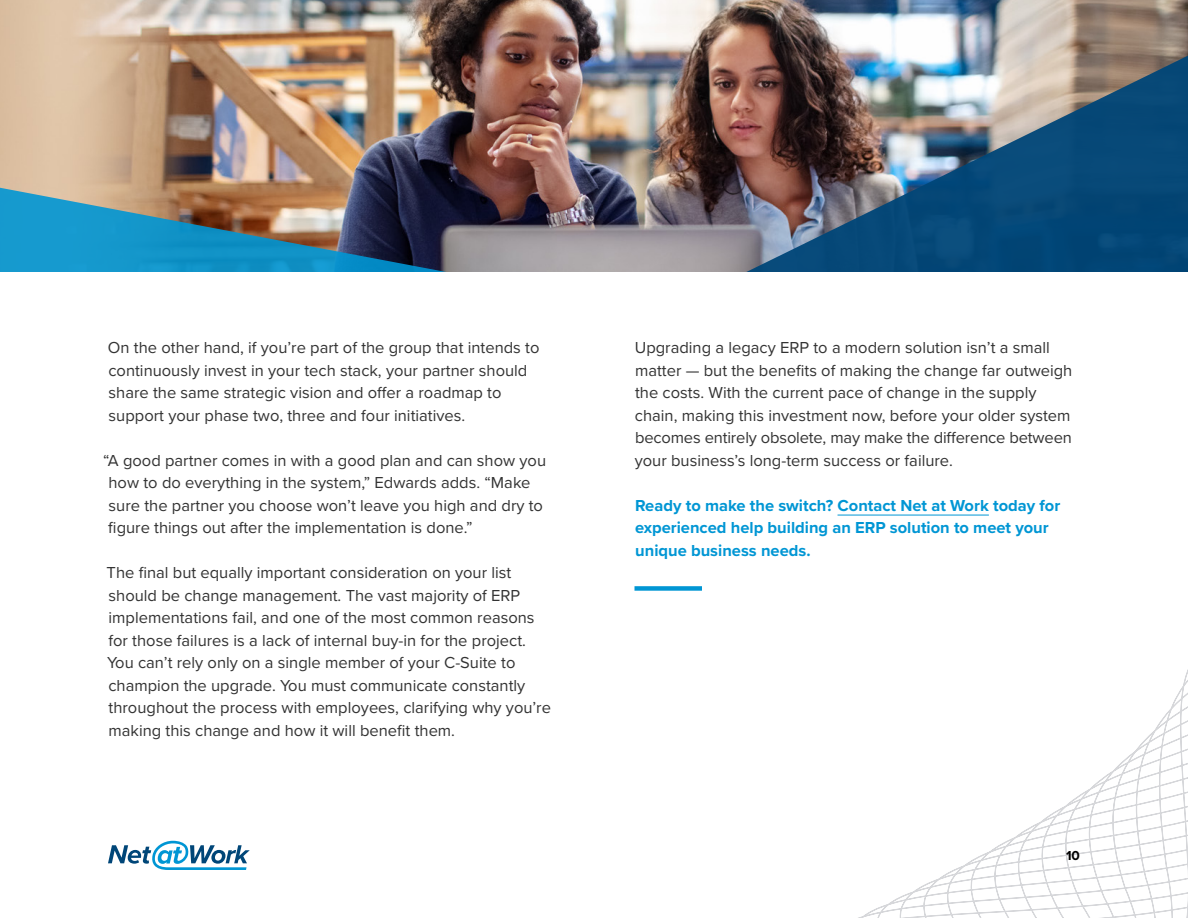
<style>
.page{position:relative;width:1188px;height:918px;background:#fff}
.page>*{position:absolute;margin:0;border:0;box-sizing:border-box;transform-origin:0 0}
.t1{font:16.5px/22.5px "Proxima Nova";color:#333}
.t2{font:700 16.5px/22.5px "Proxima Nova";color:#0096d4}
.t3{font:700 13.5px "Proxima Nova";color:#000}
</style>
<div class="page">
<img style="left:0;top:0;width:1188px;height:137px">
<img style="left:488px;top:29px;width:700px;height:243px">
<img style="left:0;top:137px;width:1070px;height:135px">
<hr style="left:838px;top:515px;width:151px;height:1px;background:#0096d4">
<svg style="left:108px;top:841px;width:142px;height:29px"></svg>
<svg style="left:858px;top:669px;width:330px;height:249px"></svg>
<div style="left:634px;top:586px;width:68px;height:5px;background:#0096d4"></div>
<p class="t1" style="left:108px;top:337px;width:433px">On the other hand, if you’re part of the group that intends to continuously invest in your tech stack, your partner should share the same strategic vision and offer a roadmap to</p>
<p class="t1" style="left:109px;top:404px;width:358px">support your phase two, three and four initiatives.</p>
<p class="t1" style="left:108px;top:449px;width:439px;text-indent:-5px">“A good partner comes in with a good plan and can show you how to do everything in the system,” Edwards adds. “Make sure the partner you choose won’t leave you high and dry to figure things out after the implementation is done.”</p>
<p class="t1" style="left:107px;top:562px;width:415px">The final but equally important consideration on your list should be change management. The vast majority of ERP</p>
<p class="t1" style="left:107px;top:607px;width:446px">implementations fail, and one of the most common reasons for those failures is a lack of internal buy-in for the project.<br>You can’t rely only on a single member of your C-Suite to champion the upgrade. You must communicate constantly throughout the process with employees, clarifying why you’re making this change and how it will benefit them.</p>
<p class="t1" style="left:635px;top:337px;width:439px">Upgrading a legacy ERP to a modern solution isn’t a small matter — but the benefits of making the change far outweigh the costs. With the current pace of change in the supply chain, making this investment now, before your older system becomes entirely obsolete, may make the difference between your business’s long-term success or failure.</p>
<p class="t2" style="left:635px;top:493px;width:427px">Ready to make the switch? Contact Net at Work today for experienced help building an ERP solution to meet your unique business needs.</p>
<p class="t3" style="left:1066px;top:845px;width:15px">10</p>
</div>
